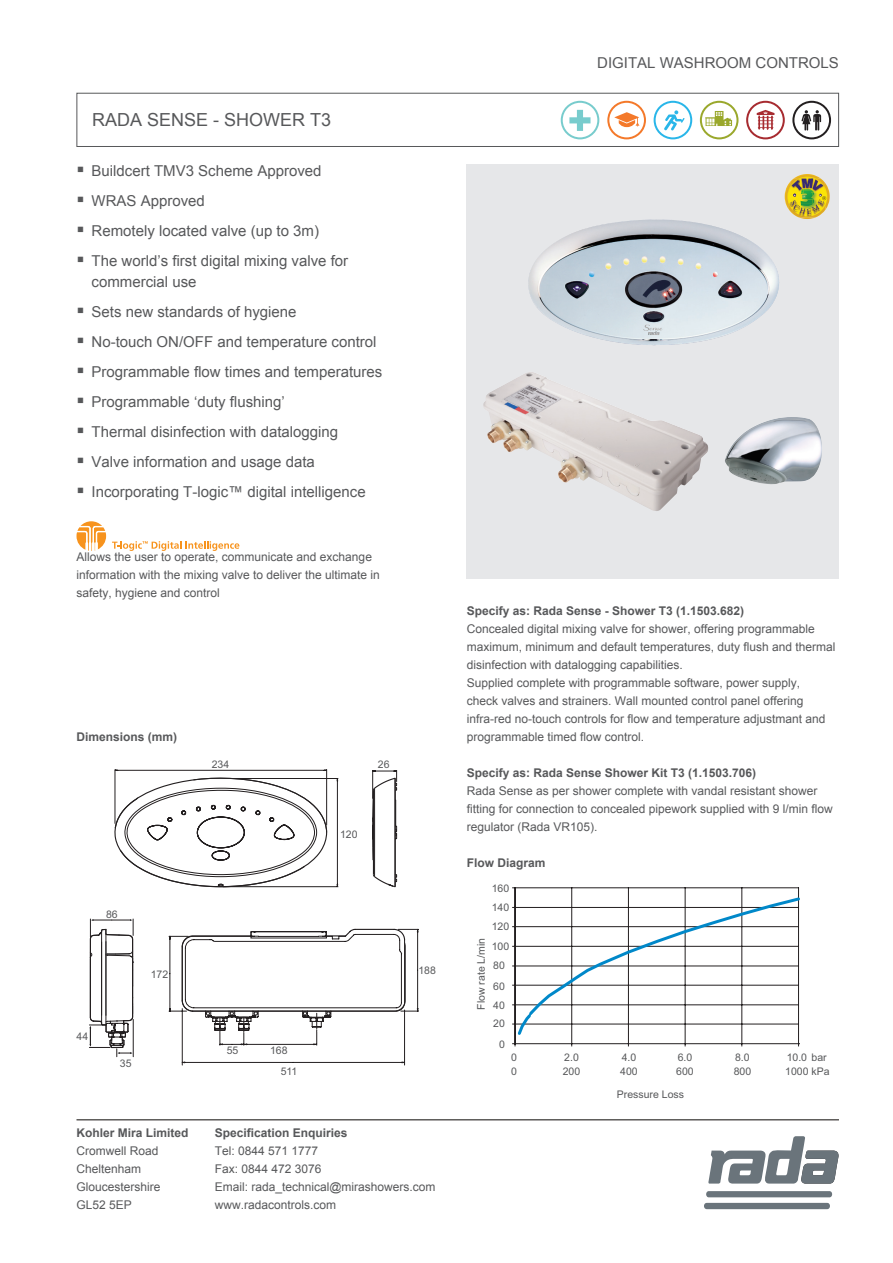
<style>
.page{position:relative;width:893px;height:1263px;background:#fff}
.page>*{position:absolute;margin:0;border:0;box-sizing:border-box;transform-origin:0 0}
.t1{font:18px "Arial";color:#57585a}
.Bullet_Points{font:15px/21px "Arial";color:#57585a}
.Body_Text{font:12px/18px "Arial";color:#57585a}
.Sub-header{font:700 12px "Arial";color:#57585a}
.t2{font:10.5px/18.9px "Arial";color:#57585a}
</style>
<div class="page">
<div style="left:76px;top:93px;width:763px;height:54px;border:1px solid #57585a"></div>
<svg style="left:169px;top:928px;width:250px;height:137px"></svg>
<svg style="left:114px;top:769px;width:283px;height:119px"></svg>
<svg style="left:89px;top:919px;width:45px;height:138px"></svg>
<svg style="left:467px;top:165px;width:372px;height:414px;background:#dddfe3"></svg>
<img style="left:483px;top:372px;width:225px;height:141px">
<img style="left:544px;top:219px;width:112px;height:32px">
<img style="left:725px;top:417px;width:100px;height:69px">
<svg style="left:785px;top:174px;width:43px;height:43px;background:#bbb24b"></svg>
<hr style="left:741px;top:888px;width:1px;height:156px;background:#231f20">
<hr style="left:685px;top:888px;width:1px;height:156px;background:#231f20">
<hr style="left:628px;top:888px;width:1px;height:156px;background:#231f20">
<hr style="left:571px;top:888px;width:1px;height:156px;background:#231f20">
<hr style="left:798px;top:888px;width:1px;height:156px;background:#231f20">
<hr style="left:515px;top:887px;width:283px;height:1px;background:#231f20">
<hr style="left:515px;top:1043px;width:284px;height:1px;background:#231f20">
<hr style="left:515px;top:888px;width:1px;height:156px;background:#231f20">
<svg style="left:513px;top:895px;width:287px;height:142px"></svg>
<svg style="left:76px;top:522px;width:30px;height:29px"></svg>
<svg style="left:112px;top:541px;width:127px;height:10px"></svg>
<svg style="left:706px;top:1191px;width:126px;height:6px"></svg>
<svg style="left:704px;top:1203px;width:126px;height:6px"></svg>
<svg style="left:708px;top:1136px;width:130px;height:47px"></svg>
<svg style="left:700px;top:101px;width:38px;height:38px"></svg>
<svg style="left:746px;top:101px;width:39px;height:38px"></svg>
<svg style="left:792px;top:101px;width:39px;height:38px"></svg>
<svg style="left:607px;top:101px;width:39px;height:38px"></svg>
<svg style="left:561px;top:101px;width:38px;height:38px"></svg>
<svg style="left:654px;top:101px;width:38px;height:38px"></svg>
<hr style="left:76px;top:1119px;width:763px;height:1px;background:#0c0806">
<p class="t1" style="left:92px;top:108px;width:241px">RADA SENSE - SHOWER T3</p>
<p class="Bullet_Points" style="left:92px;top:160px;width:232px">Buildcert TMV3 Scheme Approved</p>
<p class="Bullet_Points" style="left:92px;top:190px;width:115px">WRAS Approved</p>
<p class="Bullet_Points" style="left:92px;top:220px;width:229px">Remotely located valve (up to 3m)</p>
<p class="Bullet_Points" style="left:92px;top:250px;width:258px">The world’s first digital mixing valve for commercial use</p>
<p class="Bullet_Points" style="left:92px;top:301px;width:207px">Sets new standards of hygiene</p>
<p class="Bullet_Points" style="left:92px;top:331px;width:287px">No-touch ON/OFF and temperature control</p>
<p class="Bullet_Points" style="left:92px;top:361px;width:292px">Programmable flow times and temperatures</p>
<p class="Bullet_Points" style="left:92px;top:391px;width:195px">Programmable ‘duty flushing’</p>
<p class="Bullet_Points" style="left:92px;top:421px;width:248px">Thermal disinfection with datalogging</p>
<p class="Bullet_Points" style="left:92px;top:451px;width:225px">Valve information and usage data</p>
<p class="Bullet_Points" style="left:92px;top:481px;width:276px">Incorporating T-logic™ digital intelligence</p>
<p class="Body_Text" style="left:76px;top:548px;width:297px">Allows the user to operate, communicate and exchange</p>
<p class="Body_Text" style="left:76px;top:566px;width:305px">information with the mixing valve to deliver the ultimate in</p>
<p class="Body_Text" style="left:76px;top:584px;width:145px">safety, hygiene and control</p>
<p class="Sub-header" style="left:76px;top:729px;width:102px">Dimensions (mm)</p>
<p class="t2" style="left:212px;top:755px;width:19px">234</p>
<p class="t2" style="left:106px;top:904px;width:13px">86</p>
<p class="t2" style="left:378px;top:755px;width:13px">26</p>
<p class="t2" style="left:340px;top:825px;width:19px">120</p>
<p class="t2" style="left:77px;top:1027px;width:13px">44</p>
<p class="t2" style="left:151px;top:964px;width:19px">172</p>
<p class="t2" style="left:418px;top:961px;width:19px">188</p>
<p class="t2" style="left:120px;top:1054px;width:13px">35</p>
<p class="t2" style="left:227px;top:1041px;width:13px">55</p>
<p class="t2" style="left:281px;top:1040px;width:18px;line-height:21px;text-indent:-11px">168<br>511</p>
<p class="Sub-header" style="left:76px;top:1125px;width:114px">Kohler Mira Limited</p>
<p class="Body_Text" style="left:76px;top:1142px;width:84px">Cromwell Road</p>
<p class="Body_Text" style="left:76px;top:1160px;width:66px">Cheltenham</p>
<p class="Body_Text" style="left:76px;top:1178px;width:86px">Gloucestershire</p>
<p class="Body_Text" style="left:76px;top:1196px;width:57px">GL52 5EP</p>
<p class="Sub-header" style="left:215px;top:1125px;width:134px">Specification Enquiries</p>
<p class="Body_Text" style="left:215px;top:1142px;width:105px">Tel: 0844 571 1777</p>
<p class="Body_Text" style="left:215px;top:1160px;width:108px">Fax: 0844 472 3076</p>
<p class="Body_Text" style="left:215px;top:1178px;width:222px">Email: rada_technical@mirashowers.com</p>
<p class="Body_Text" style="left:215px;top:1196px;width:123px">www.radacontrols.com</p>
<p class="Bullet_Points" style="left:597px;top:52px;width:243px">DIGITAL WASHROOM CONTROLS</p>
<p class="Sub-header" style="left:467px;top:603px;width:279px">Specify as: Rada Sense - Shower T3 (1.1503.682)</p>
<p class="Body_Text" style="left:467px;top:620px;width:370px">Concealed digital mixing valve for shower, offering programmable maximum, minimum and default temperatures, duty flush and thermal disinfection with datalogging capabilities.</p>
<p class="Body_Text" style="left:467px;top:674px;width:360px">Supplied complete with programmable software, power supply, check valves and strainers. Wall mounted control panel offering infra-red no-touch controls for flow and temperature adjustmant and programmable timed flow control.</p>
<p class="Sub-header" style="left:467px;top:765px;width:291px">Specify as: Rada Sense Shower Kit T3 (1.1503.706)</p>
<p class="Body_Text" style="left:467px;top:782px;width:368px">Rada Sense as per shower complete with vandal resistant shower fitting for connection to concealed pipework supplied with 9 l/min flow regulator (Rada VR105).</p>
<p class="Sub-header" style="left:467px;top:855px;width:80px">Flow Diagram</p>
<p class="t2" style="left:492px;top:879px;width:19px;text-align:justify">160<br>140<br>120</p>
<p class="t2" style="left:492px;top:937px;width:19px">100<br>80</p>
<p class="t2" style="left:493px;top:977px;width:13px">60<br>40</p>
<p class="t2" style="left:472px;top:1009px;width:73px;rotate:-90deg">Flow rate L/min</p>
<p class="t2" style="left:493px;top:1014px;width:13px">20</p>
<p class="t2" style="left:499px;top:1035px;width:7px">0</p>
<p class="t2" style="left:511px;top:1047px;width:7px">0</p>
<p class="t2" style="left:785px;top:1050px;width:46px;line-height:14.7px">10.0 bar<br>1000 kPa</p>
<p class="t2" style="left:564px;top:1047px;width:16px">2.0</p>
<p class="t2" style="left:622px;top:1047px;width:16px">4.0</p>
<p class="t2" style="left:678px;top:1047px;width:16px">6.0</p>
<p class="t2" style="left:735px;top:1047px;width:16px">8.0</p>
<p class="t2" style="left:511px;top:1062px;width:7px">0</p>
<p class="t2" style="left:563px;top:1062px;width:19px">200</p>
<p class="t2" style="left:620px;top:1062px;width:19px">400</p>
<p class="t2" style="left:676px;top:1062px;width:19px">600</p>
<p class="t2" style="left:734px;top:1062px;width:19px">800</p>
<p class="t2" style="left:617px;top:1084px;width:69px">Pressure Loss</p>
</div>
